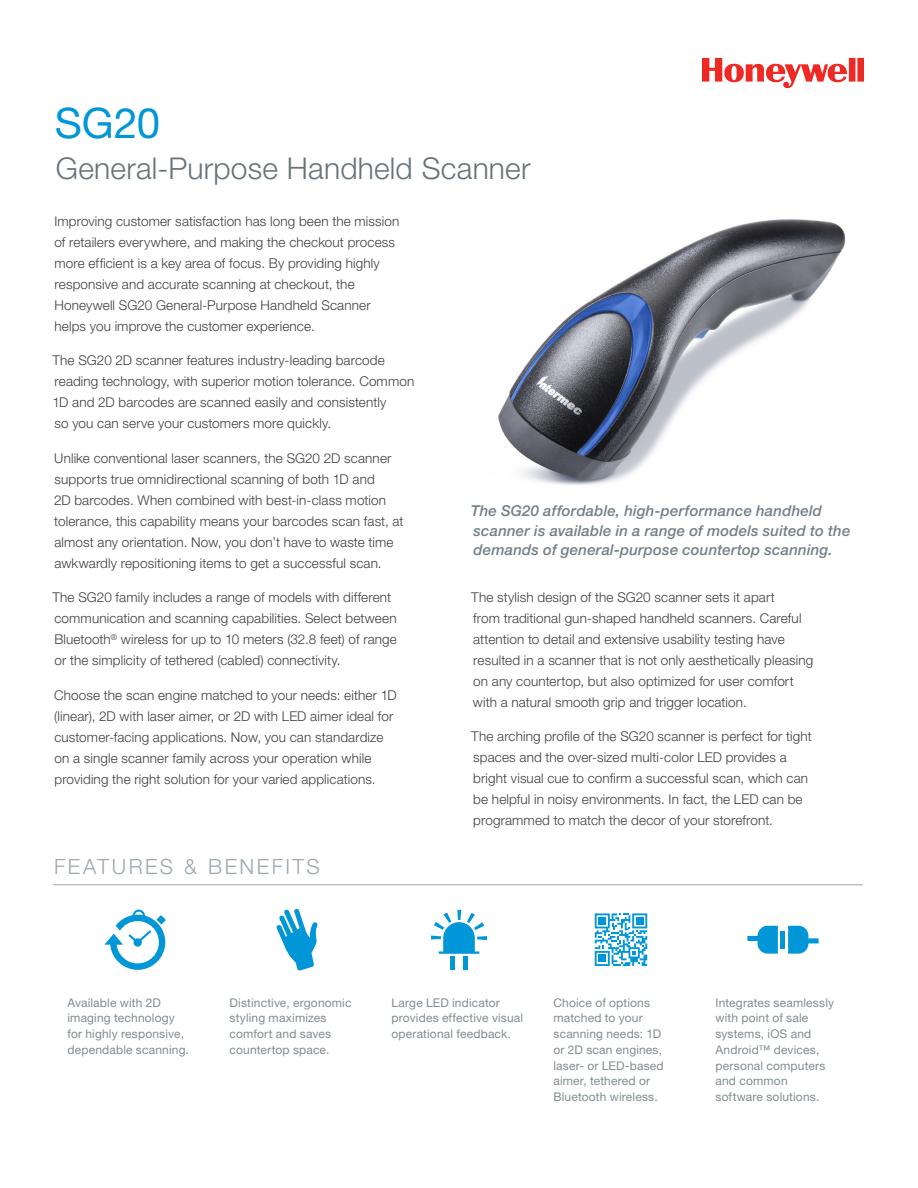
<style>
.page{position:relative;width:918px;height:1188px;background:#fff}
.page>*{position:absolute;margin:0;border:0;box-sizing:border-box;transform-origin:0 0}
.t1{font:42px "Helvetica Neue LT Std";color:#0196d7}
.t2{font:300 30px "Helvetica Neue LT Std";letter-spacing:.005em;color:#687379}
.t3{font:300 21px "Helvetica Neue LT Std";letter-spacing:.12em;color:#9da7ae}
.t4{font:italic 500 15px/19.5px "Helvetica Neue LT Std";letter-spacing:.01em;color:#748086}
.t5{font:300 13.5px/21px "Helvetica Neue LT Std";letter-spacing:.01em;color:#3e3e3f}
.t6{font:12px/15.8px "Helvetica Neue LT Std";letter-spacing:.015em;color:#818c92}
</style>
<div class="page">
<svg style="left:702px;top:58px;width:162px;height:30px"></svg>
<img style="left:498px;top:219px;width:348px;height:266px">
<hr style="left:53px;top:884px;width:810px;height:1px;background:#9da7ae">
<svg style="left:104px;top:910px;width:61px;height:60px"></svg>
<svg style="left:276px;top:909px;width:42px;height:62px"></svg>
<div style="left:450px;top:956px;width:5px;height:14px;background:#0196d7"></div>
<hr style="left:464px;top:956px;width:4px;height:14px;background:#0196d7">
<svg style="left:431px;top:910px;width:56px;height:44px"></svg>
<svg style="left:595px;top:913px;width:52px;height:53px"></svg>
<div style="left:780px;top:931px;width:5px;height:17px;background:#0196d7"></div>
<svg style="left:747px;top:926px;width:31px;height:28px"></svg>
<svg style="left:788px;top:926px;width:31px;height:28px"></svg>
<h1 class="t1" style="left:55px;top:98px;width:107px">SG20</h1>
<h2 class="t2" style="left:56px;top:150px;width:476px">General-Purpose Handheld Scanner</h2>
<p class="t5" style="left:54px;top:210px;width:347px">Improving customer satisfaction has long been the mission of retailers everywhere, and making the checkout process more efficient is a key area of focus. By providing highly responsive and accurate scanning at checkout, the Honeywell SG20 General-Purpose Handheld Scanner helps you improve the customer experience.</p>
<p class="t5" style="left:52px;top:350px;width:363px">The SG20 2D scanner features industry-leading barcode reading technology, with superior motion tolerance. Common 1D and 2D barcodes are scanned easily and consistently<br>so you can serve your customers more quickly.</p>
<p class="t5" style="left:54px;top:447px;width:351px">Unlike conventional laser scanners, the SG20 2D scanner supports true omnidirectional scanning of both 1D and<br>2D barcodes. When combined with best-in-class motion tolerance, this capability means your barcodes scan fast, at almost any orientation. Now, you don’t have to waste time awkwardly repositioning items to get a successful scan.</p>
<p class="t5" style="left:53px;top:587px;width:346px">The SG20 family includes a range of models with different communication and scanning capabilities. Select between Bluetooth<sup>®</sup> wireless for up to 10 meters (32.8 feet) of range or the simplicity of tethered (cabled) connectivity.</p>
<p class="t5" style="left:54px;top:684px;width:344px">Choose the scan engine matched to your needs: either 1D (linear), 2D with laser aimer, or 2D with LED aimer ideal for customer-facing applications. Now, you can standardize on a single scanner family across your operation while providing the right solution for your varied applications.</p>
<h3 class="t3" style="left:54px;top:854px;width:267px">FEATURES &amp; BENEFITS</h3>
<p class="t4" style="left:471px;top:501px;width:381px">The SG20 affordable, high-performance handheld scanner is available in a range of models suited to the demands of general-purpose countertop scanning.</p>
<p class="t5" style="left:471px;top:586px;width:344px">The stylish design of the SG20 scanner sets it apart<br>from traditional gun-shaped handheld scanners. Careful attention to detail and extensive usability testing have resulted in a scanner that is not only aesthetically pleasing on any countertop, but also optimized for user comfort with a natural smooth grip and trigger location.</p>
<p class="t5" style="left:471px;top:726px;width:342px">The arching profile of the SG20 scanner is perfect for tight spaces and the over-sized multi-color LED provides a bright visual cue to confirm a successful scan, which can be helpful in noisy environments. In fact, the LED can be programmed to match the decor of your storefront.</p>
<p class="t6" style="left:68px;top:994px;width:123px">Available with 2D imaging technology for highly responsive, dependable scanning.</p>
<p class="t6" style="left:230px;top:994px;width:124px">Distinctive, ergonomic styling maximizes comfort and saves countertop space.</p>
<p class="t6" style="left:392px;top:994px;width:133px">Large LED indicator provides effective visual operational feedback.</p>
<p class="t6" style="left:554px;top:994px;width:112px">Choice of options matched to your scanning needs: 1D or 2D scan engines, laser- or LED-based aimer, tethered or<br>Bluetooth wireless.</p>
<p class="t6" style="left:716px;top:994px;width:120px">Integrates seamlessly with point of sale systems, iOS and<br>Android™ devices, personal computers and common software solutions.</p>
</div>
